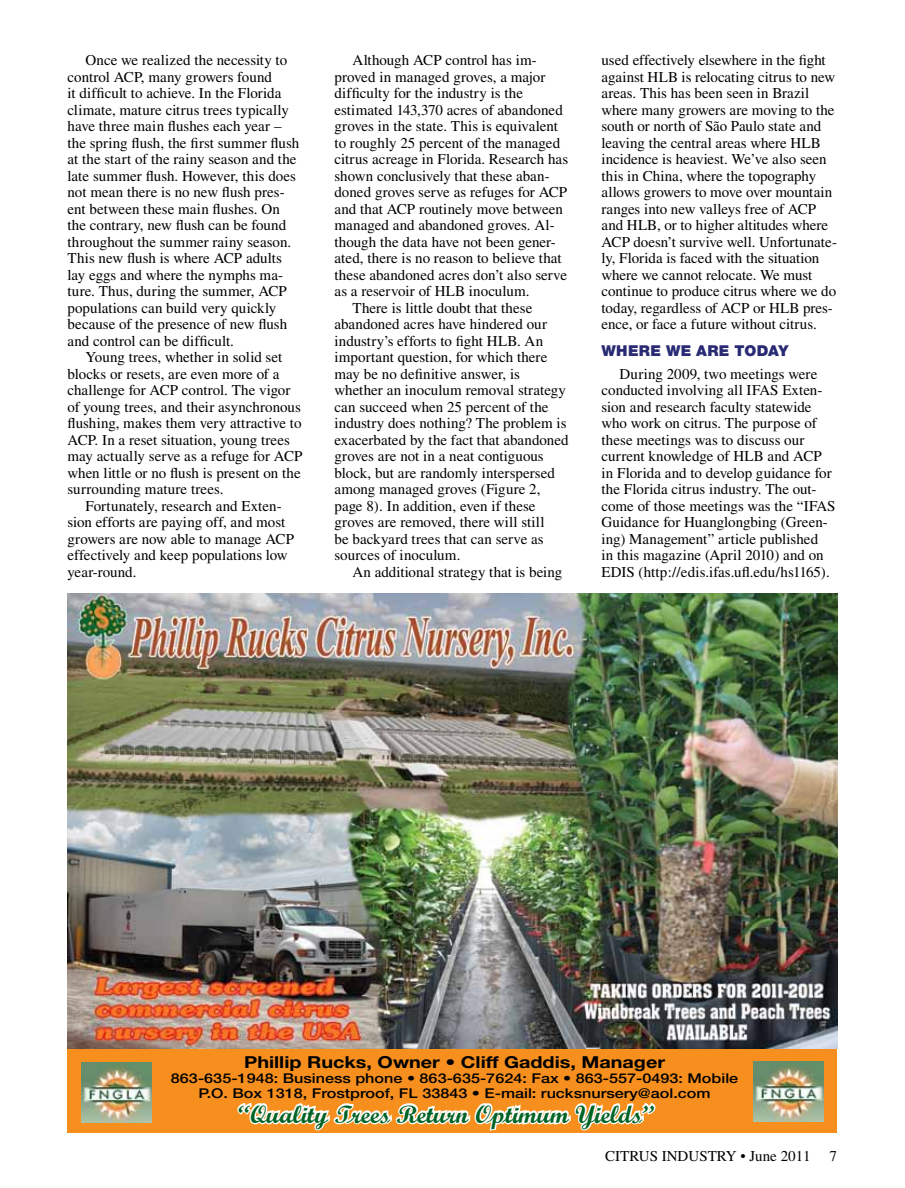
<style>
.page{position:relative;width:905px;height:1188px;background:#fff}
.page>*{position:absolute;margin:0;border:0;box-sizing:border-box;transform-origin:0 0}
.t1{font:700 25.5px "Script";color:#006225}
.t2{font:700 16.5px "Helvetica Neue";color:#000;scale:1.2 1}
.t3{font:15px/16.5px "Times";color:#000}
.t4{font:900 15px "Helvetica Neue";letter-spacing:.02em;color:#292a74}
.t5{font:500 13.5px/15px "Helvetica Neue";color:#000;text-align:center;scale:1.2 1}
</style>
<div class="page">
<div style="left:67px;top:1048px;width:770px;height:85px;background:#f78f1e"></div>
<svg style="left:237px;top:1102px;width:419px;height:29px"></svg>
<img style="left:82px;top:1062px;width:69px;height:60px">
<img style="left:753px;top:1061px;width:70px;height:60px">
<img style="left:67px;top:593px;width:770px;height:456px">
<p class="t3" style="left:68px;top:52px;width:233px;text-indent:18px">Once we realized the necessity to control ACP, many growers found<br>it difficult to achieve. In the Florida climate, mature citrus trees typically have three main flushes each year – the spring flush, the first summer flush at the start of the rainy season and the late summer flush. However, this does not mean there is no new flush pres&shy;ent between these main flushes. On the contrary, new flush can be found throughout the summer rainy season.<br>This new flush is where ACP adults lay eggs and where the nymphs ma&shy;ture. Thus, during the summer, ACP populations can build very quickly because of the presence of new flush and control can be difficult.</p>
<p class="t3" style="left:68px;top:349px;width:236px;text-indent:18px">Young trees, whether in solid set blocks or resets, are even more of a challenge for ACP control. The vigor of young trees, and their asynchronous flushing, makes them very attractive to ACP. In a reset situation, young trees may actually serve as a refuge for ACP when little or no flush is present on the surrounding mature trees.</p>
<p class="t3" style="left:67px;top:498px;width:228px;text-indent:18px">Fortunately, research and Exten&shy;sion efforts are paying off, and most growers are now able to manage ACP effectively and keep populations low year-round.</p>
<p class="t3" style="left:352px;top:52px;width:186px">Although ACP control has im-</p>
<p class="t3" style="left:334px;top:69px;width:212px">proved in managed groves, a major</p>
<p class="t3" style="left:334px;top:85px;width:190px">difficulty for the industry is the</p>
<p class="t3" style="left:334px;top:102px;width:230px">estimated 143,370 acres of abandoned</p>
<p class="t3" style="left:334px;top:118px;width:225px">groves in the state. This is equivalent</p>
<p class="t3" style="left:334px;top:135px;width:227px">to roughly 25 percent of the managed</p>
<p class="t3" style="left:334px;top:151px;width:235px">citrus acreage in Florida. Research has</p>
<p class="t3" style="left:334px;top:168px;width:217px">shown conclusively that these aban-</p>
<p class="t3" style="left:334px;top:184px;width:234px">doned groves serve as refuges for ACP</p>
<p class="t3" style="left:334px;top:201px;width:230px">and that ACP routinely move between</p>
<p class="t3" style="left:334px;top:217px;width:222px">managed and abandoned groves. Al-</p>
<p class="t3" style="left:334px;top:234px;width:223px">though the data have not been gener-</p>
<p class="t3" style="left:334px;top:250px;width:229px">ated, there is no reason to believe that</p>
<p class="t3" style="left:334px;top:267px;width:234px">these abandoned acres don’t also serve</p>
<p class="t3" style="left:334px;top:283px;width:197px">as a reservoir of HLB inoculum.</p>
<p class="t3" style="left:352px;top:300px;width:181px">There is little doubt that these</p>
<p class="t3" style="left:334px;top:316px;width:214px">abandoned acres have hindered our</p>
<p class="t3" style="left:334px;top:333px;width:210px">industry’s efforts to fight HLB. An</p>
<p class="t3" style="left:334px;top:349px;width:214px">important question, for which there</p>
<p class="t3" style="left:334px;top:366px;width:187px">may be no definitive answer, is</p>
<p class="t3" style="left:334px;top:382px;width:233px">whether an inoculum removal strategy</p>
<p class="t3" style="left:334px;top:399px;width:215px">can succeed when 25 percent of the</p>
<p class="t3" style="left:334px;top:415px;width:233px">industry does nothing? The problem is</p>
<p class="t3" style="left:334px;top:432px;width:236px">exacerbated by the fact that abandoned</p>
<p class="t3" style="left:334px;top:448px;width:211px">groves are not in a neat contiguous</p>
<p class="t3" style="left:334px;top:465px;width:222px">block, but are randomly interspersed</p>
<p class="t3" style="left:334px;top:481px;width:208px">among managed groves (Figure 2,</p>
<p class="t3" style="left:334px;top:498px;width:202px">page 8). In addition, even if these</p>
<p class="t3" style="left:334px;top:514px;width:211px">groves are removed, there will still</p>
<p class="t3" style="left:334px;top:531px;width:211px">be backyard trees that can serve as</p>
<p class="t3" style="left:334px;top:547px;width:127px">sources of inoculum.</p>
<p class="t3" style="left:352px;top:564px;width:211px">An additional strategy that is being</p>
<p class="t3" style="left:601px;top:52px;width:237px">used effectively elsewhere in the fight against HLB is relocating citrus to new areas. This has been seen in Brazil where many growers are moving to the south or north of São Paulo state and leaving the central areas where HLB incidence is heaviest. We’ve also seen this in China, where the topography allows growers to move over mountain ranges into new valleys free of ACP and HLB, or to higher altitudes where ACP doesn’t survive well. Unfortunate&shy;ly, Florida is faced with the situation where we cannot relocate. We must continue to produce citrus where we do today, regardless of ACP or HLB pres&shy;ence, or face a future without citrus.</p>
<p class="t4" style="left:601px;top:342px;width:188px">WHERE WE ARE TODAY</p>
<p class="t3" style="left:601px;top:366px;width:235px;text-indent:18px">During 2009, two meetings were conducted involving all IFAS Exten&shy;sion and research faculty statewide who work on citrus. The purpose of these meetings was to discuss our current knowledge of HLB and ACP in Florida and to develop guidance for the Florida citrus industry. The out&shy;come of those meetings was the “IFAS Guidance for Huanglongbing (Green&shy;ing) Management” article published<br>in this magazine (April 2010) and on EDIS (http://edis.ifas.ufl.edu/hs1165).</p>
<p class="t2" style="left:244px;top:1052px;width:352px">Phillip Rucks, Owner • Cliff Gaddis, Manager</p>
<p class="t5" style="left:171px;top:1070px;width:474px">863-635-1948: Business phone • 863-635-7624: Fax • 863-557-0493: Mobile<br>P.O. Box 1318, Frostproof, FL 33843 • E-mail: rucksnursery@aol.com</p>
<h1 class="t1" style="left:238px;top:1099px;width:417px">“Quality Trees Return Optimum Yields”</h1>
<p class="t3" style="left:605px;top:1148px;width:207px">CITRUS INDUSTRY • June 2011</p>
<p class="t3" style="left:829px;top:1148px;width:9px">7</p>
</div>
